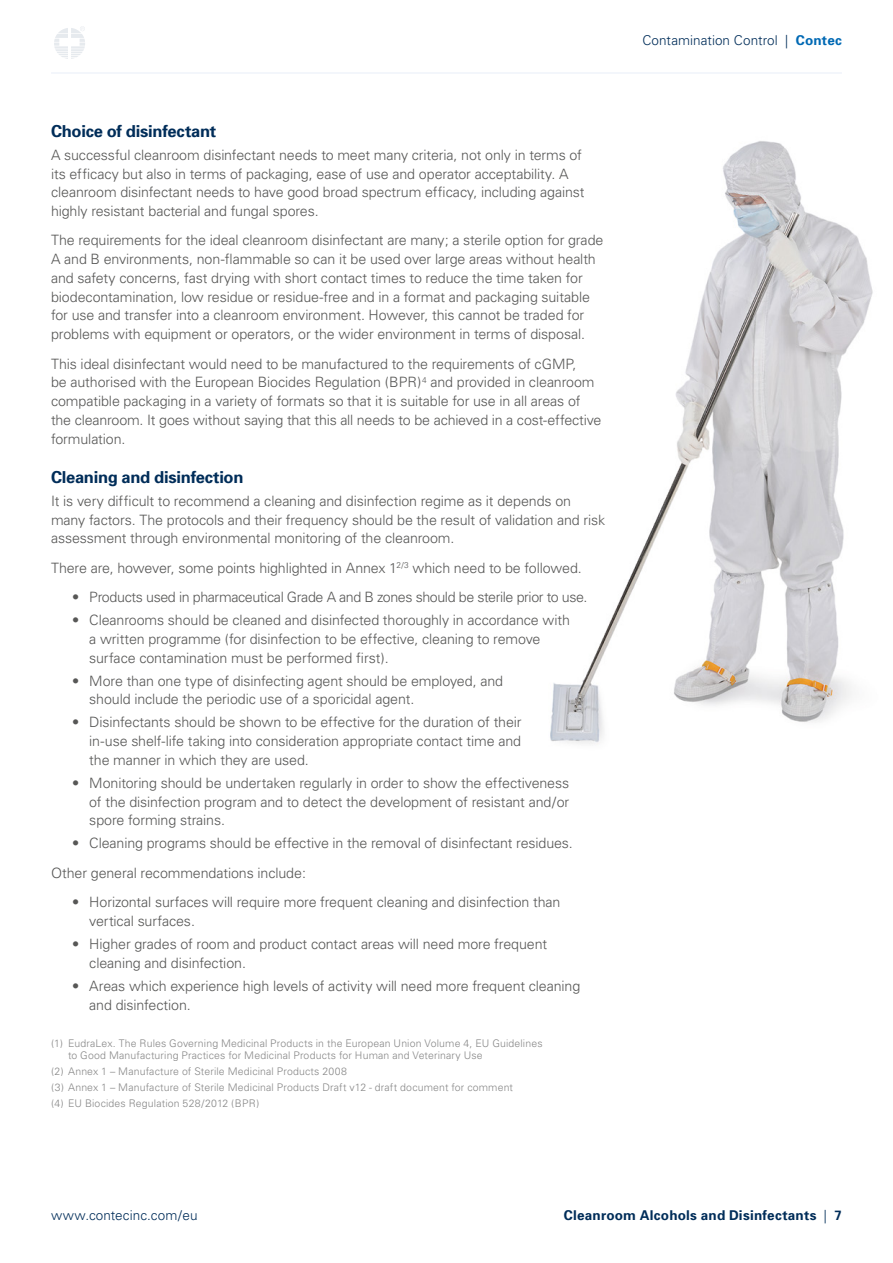
<style>
.page{position:relative;width:893px;height:1263px;background:#fff}
.page>*{position:absolute;margin:0;border:0;box-sizing:border-box;transform-origin:0 0}
.NEW_Sub_heading{font:700 16.5px "Univers";letter-spacing:-.015em;color:#002d59}
.NEW_Body_copy{font:300 14.25px/18.8px "Univers";letter-spacing:-.01em;color:#575756}
.t1{font:300 13.5px "Univers";letter-spacing:.005em;color:#002d59}
.t2{font:700 13.5px "Univers";letter-spacing:.02em;color:#002d59}
.NEW_Body_copy-2{font:300 10.5px/12px "Univers";letter-spacing:.015em;color:#878787}
.s1{font-weight:700;color:#0069b4}
.s2{font-weight:300}
</style>
<div class="page">
<hr style="left:51px;top:73px;width:791px;height:1px;background:#e9eef9">
<svg style="left:54px;top:26px;width:31px;height:33px"></svg>
<img style="left:550px;top:141px;width:323px;height:603px">
<p class="NEW_Sub_heading" style="left:51px;top:121px;width:167px">Choice of disinfectant</p>
<p class="NEW_Body_copy" style="left:51px;top:145px;width:535px">A successful cleanroom disinfectant needs to meet many criteria, not only in terms of its efficacy but also in terms of packaging, ease of use and operator acceptability. A cleanroom disinfectant needs to have good broad spectrum efficacy, including against highly resistant bacterial and fungal spores.</p>
<p class="NEW_Body_copy" style="left:51px;top:231px;width:554px">The requirements for the ideal cleanroom disinfectant are many; a sterile option for grade A and B environments, non-flammable so can it be used over large areas without health and safety concerns, fast drying with short contact times to reduce the time taken for biodecontamination, low residue or residue-free and in a format and packaging suitable for use and transfer into a cleanroom environment. However, this cannot be traded for problems with equipment or operators, or the wider environment in terms of disposal.</p>
<p class="NEW_Body_copy" style="left:51px;top:354px;width:552px">This ideal disinfectant would need to be manufactured to the requirements of cGMP,<br>be authorised with the European Biocides Regulation (BPR)<sup>4</sup> and provided in cleanroom compatible packaging in a variety of formats so that it is suitable for use in all areas of the cleanroom. It goes without saying that this all needs to be achieved in a cost-effective formulation.</p>
<p class="NEW_Sub_heading" style="left:51px;top:467px;width:194px">Cleaning and disinfection</p>
<p class="NEW_Body_copy" style="left:51px;top:491px;width:556px">It is very difficult to recommend a cleaning and disinfection regime as it depends on many factors. The protocols and their frequency should be the result of validation and risk assessment through environmental monitoring of the cleanroom.</p>
<p class="NEW_Body_copy" style="left:51px;top:558px;width:532px">There are, however, some points highlighted in Annex 1<sup>2/3</sup> which need to be followed.</p>
<p class="NEW_Body_copy" style="left:72px;top:588px;width:517px">• Products used in pharmaceutical Grade A and B zones should be sterile prior to use.</p>
<p class="NEW_Body_copy" style="left:89px;top:611px;width:482px;text-indent:-17px">• Cleanrooms should be cleaned and disinfected thoroughly in accordance with a written programme (for disinfection to be effective, cleaning to remove surface contamination must be performed first).</p>
<p class="NEW_Body_copy" style="left:89px;top:671px;width:415px;text-indent:-17px">• More than one type of disinfecting agent should be employed, and should include the periodic use of a sporicidal agent.</p>
<p class="NEW_Body_copy" style="left:89px;top:713px;width:434px;text-align:justify;text-indent:-17px">• Disinfectants should be shown to be effective for the duration of their in-use shelf-life taking into consideration appropriate contact time and the manner in which they are used.</p>
<p class="NEW_Body_copy" style="left:89px;top:773px;width:481px;text-align:justify;text-indent:-17px">• Monitoring should be undertaken regularly in order to show the effectiveness of the disinfection program and to detect the development of resistant and/or spore forming strains.</p>
<p class="NEW_Body_copy" style="left:72px;top:834px;width:502px">• Cleaning programs should be effective in the removal of disinfectant residues.</p>
<p class="NEW_Body_copy" style="left:51px;top:863px;width:257px">Other general recommendations include:</p>
<p class="NEW_Body_copy" style="left:89px;top:893px;width:473px;text-indent:-17px">• Horizontal surfaces will require more frequent cleaning and disinfection than vertical surfaces.</p>
<p class="NEW_Body_copy" style="left:89px;top:934px;width:459px;text-indent:-17px">• Higher grades of room and product contact areas will need more frequent cleaning and disinfection.</p>
<p class="NEW_Body_copy" style="left:89px;top:976px;width:492px;text-indent:-17px">• Areas which experience high levels of activity will need more frequent cleaning and disinfection.</p>
<p class="NEW_Body_copy-2" style="left:68px;top:1037px;width:476px;text-indent:-17px">(1) EudraLex. The Rules Governing Medicinal Products in the European Union Volume 4, EU Guidelines to Good Manufacturing Practices for Medicinal Products for Human and Veterinary Use</p>
<p class="NEW_Body_copy-2" style="left:51px;top:1065px;width:298px">(2) Annex 1 – Manufacture of Sterile Medicinal Products 2008</p>
<p class="NEW_Body_copy-2" style="left:51px;top:1081px;width:464px">(3) Annex 1 – Manufacture of Sterile Medicinal Products Draft v12 - draft document for comment</p>
<p class="NEW_Body_copy-2" style="left:51px;top:1097px;width:210px">(4) EU Biocides Regulation 528/2012 (BPR)</p>
<p class="t1" style="left:642px;top:32px;width:201px">Contamination Control | <span class="s1">Contec</span></p>
<p class="t1" style="left:51px;top:1207px;width:148px">www.contecinc.com/eu</p>
<p class="t2" style="left:564px;top:1207px;width:280px">Cleanroom Alcohols and Disinfectants <span class="s2">|</span> 7</p>
</div>
